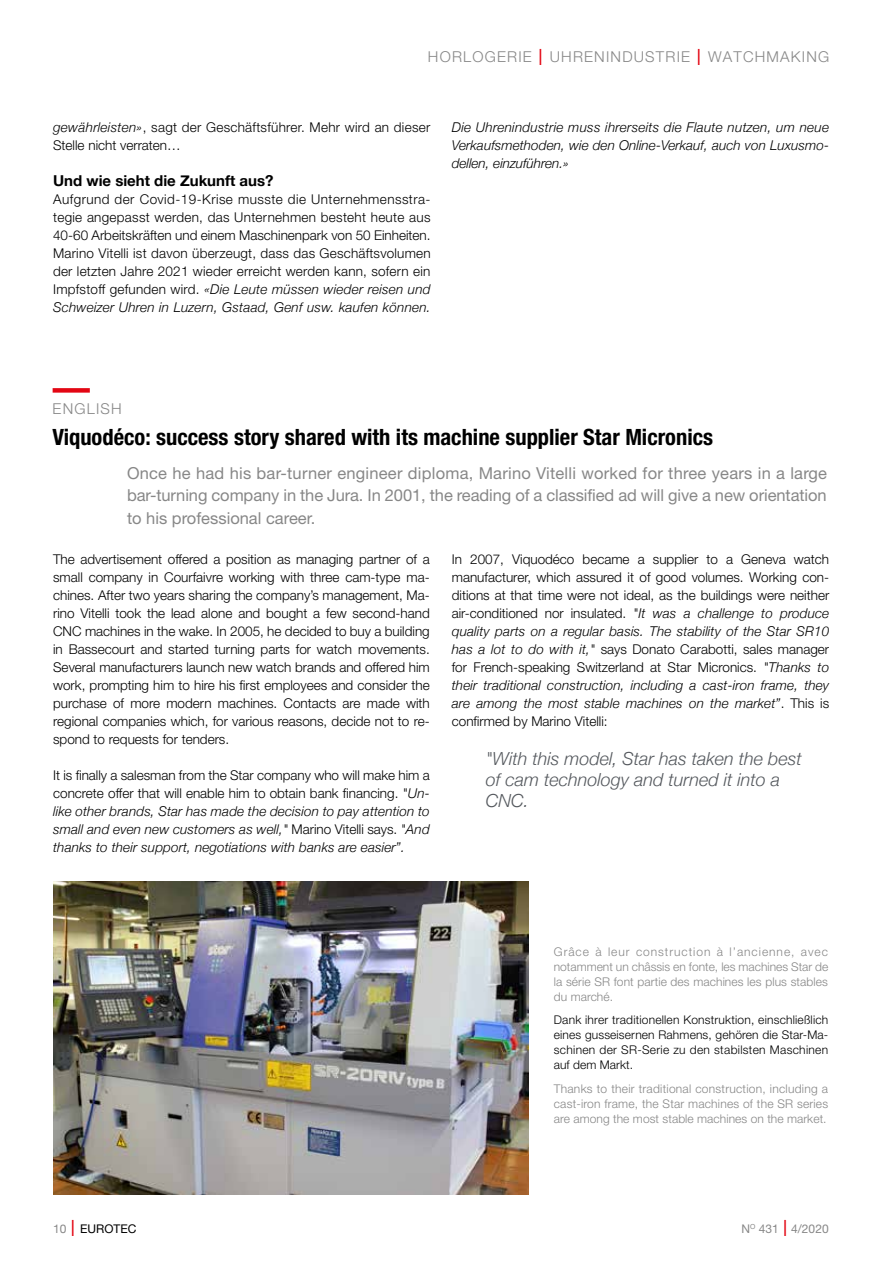
<style>
.page{position:relative;width:893px;height:1263px;background:#fff}
.page>*{position:absolute;margin:0;border:0;box-sizing:border-box;transform-origin:0 0}
.t1{font:700 condensed 22.5px "Helvetica Neue";color:#000}
.t2{font:italic 300 18px/21px "Helvetica Neue";color:#54585d}
.t3{font:16.5px/22.5px "Helvetica Neue";letter-spacing:-.005em;color:#878787;text-align:justify}
.t4{font:300 15px "Helvetica Neue";letter-spacing:.08em;color:#878787}
.t5{font:700 15px "Helvetica Neue";color:#000}
.t6{font:300 13.5px/18px "Helvetica Neue";color:#000;text-align:justify}
.t7{font:italic 300 13.5px/18px "Helvetica Neue";letter-spacing:.005em;color:#000;text-align:justify}
.t8{font:300 13.5px/18px "Helvetica Neue";letter-spacing:.02em;color:#000}
.t9{font:300 12px/15px "Helvetica Neue";letter-spacing:.01em;color:#878787;text-align:justify}
.t10{font:300 12px/15px "Helvetica Neue";letter-spacing:.025em;color:#000;text-align:justify}
.t11{font:12px "Helvetica Neue";color:#878787}
.t12{font:12px "Helvetica Neue";color:#000}
.s1{font-stretch:condensed;font-size:22.5px;color:#e30613}
.s2{font-style:italic}
.s3{font-style:normal}
.s4{color:#878787}
.s5{font-weight:300;font-stretch:condensed;font-size:22.5px;color:#e30613}
</style>
<div class="page">
<div style="left:53px;top:388px;width:37px;height:5px;background:#e30613"></div>
<img style="left:54px;top:881px;width:474px;height:313px">
<p class="t4" style="left:428px;top:47px;width:403px">HORLOGERIE <span class="s1">I</span> UHRENINDUSTRIE <span class="s1">I</span> WATCHMAKING</p>
<p class="t8" style="left:53px;top:118px;width:379px"><span class="s2">gewährleisten»</span>, sagt der Geschäftsführer. Mehr wird an dieser<br>Stelle nicht verraten…</p>
<p class="t5" style="left:53px;top:169px;width:222px">Und wie sieht die Zukunft aus?</p>
<p class="t6" style="left:53px;top:190px;width:379px">Aufgrund der Covid-19-Krise musste die Unternehmensstra&shy;tegie angepasst werden, das Unternehmen besteht heute aus 40-60 Arbeitskräften und einem Maschinenpark von 50 Einheiten.<br>Marino Vitelli ist davon überzeugt, dass das Geschäftsvolumen der letzten Jahre 2021 wieder erreicht werden kann, sofern ein Impfstoff gefunden wird. <span class="s2">«Die Leute müssen wieder reisen und Schweizer Uhren in Luzern, Gstaad, Genf usw. kaufen können.</span></p>
<p class="t7" style="left:452px;top:117px;width:379px">Die Uhrenindustrie muss ihrerseits die Flaute nutzen, um neue Verkaufsmethoden, wie den Online-Verkauf, auch von Luxusmo&shy;dellen, einzuführen.»</p>
<p class="t4" style="left:53px;top:399px;width:71px">ENGLISH</p>
<h1 class="t1" style="left:53px;top:423px;width:662px">Viquodéco: success story shared with its machine supplier Star Micronics</h1>
<p class="t3" style="left:127px;top:461px;width:702px">Once he had his bar-turner engineer diploma, Marino Vitelli worked for three years in a large bar-turning company in the Jura. In 2001, the reading of a classified ad will give a new orientation to his professional career.</p>
<p class="t6" style="left:53px;top:550px;width:378px">The advertisement offered a position as managing partner of a small company in Courfaivre working with three cam-type ma&shy;chines. After two years sharing the company’s management, Ma&shy;rino Vitelli took the lead alone and bought a few second-hand CNC machines in the wake. In 2005, he decided to buy a building in Bassecourt and started turning parts for watch movements.<br>Several manufacturers launch new watch brands and offered him work, prompting him to hire his first employees and consider the purchase of more modern machines. Contacts are made with regional companies which, for various reasons, decide not to re&shy;spond to requests for tenders.</p>
<p class="t7" style="left:53px;top:765px;width:378px"><span class="s3">It is finally a salesman from the Star company who will make him a concrete offer that will enable him to obtain bank financing.</span> "Un&shy;like other brands, Star has made the decision to pay attention to small and even new customers as well," <span class="s3">Marino Vitelli says.</span> "And thanks to their support, negotiations with banks are easier”.</p>
<p class="t6" style="left:452px;top:550px;width:379px">In 2007, Viquodéco became a supplier to a Geneva watch manufacturer, which assured it of good volumes. Working con&shy;ditions at that time were not ideal, as the buildings were neither air-conditioned nor insulated. <span class="s2">"It was a challenge to produce quality parts on a regular basis. The stability of the Star SR10 has a lot to do with it,"</span> says Donato Carabotti, sales manager for French-speaking Switzerland at Star Micronics. <span class="s2">"Thanks to their traditional construction, including a cast-iron frame, they are among the most stable machines on the market”</span>. This is confirmed by Marino Vitelli:</p>
<h2 class="t2" style="left:486px;top:747px;width:318px">"With this model, Star has taken the best of cam technology and turned it into a<br>CNC.</h2>
<p class="t9" style="left:554px;top:944px;width:276px">Grâce à leur construction à l’ancienne, avec notamment un châssis en fonte, les machines Star de la série SR font partie des machines les plus stables du marché.</p>
<p class="t10" style="left:554px;top:1012px;width:276px">Dank ihrer traditionellen Konstruktion, einschließlich eines gusseisernen Rahmens, gehören die Star-Ma&shy;schinen der SR-Serie zu den stabilsten Maschinen auf dem Markt.</p>
<p class="t9" style="left:554px;top:1081px;width:276px">Thanks to their traditional construction, including a cast-iron frame, the Star machines of the SR series are among the most stable machines on the market.</p>
<p class="t12" style="left:53px;top:1221px;width:85px"><span class="s4">10</span> <span class="s5">I</span> EUROTEC</p>
<p class="t11" style="left:741px;top:1221px;width:89px">N<sup>O</sup> 431 <span class="s5">I</span> 4/2020</p>
</div>
